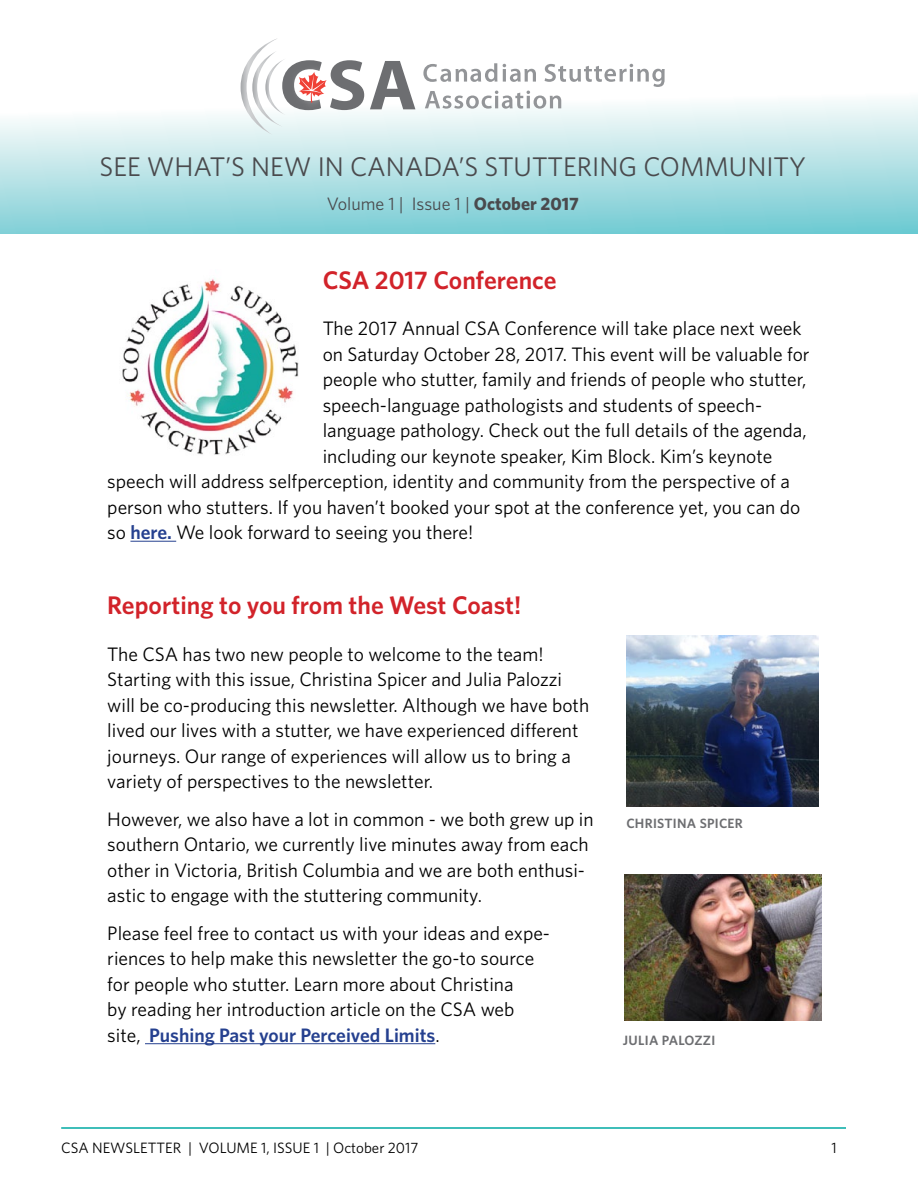
<style>
.page{position:relative;width:918px;height:1188px;background:#fff}
.page>*{position:absolute;margin:0;border:0;box-sizing:border-box;transform-origin:0 0}
.t1{font:27px "Whitney";color:#4a4a4d}
.t2{font:600 25.5px "Whitney";color:#d2232a}
.text{font:19.5px/25.5px "Whitney";color:#000}
.t3{font:18px "Whitney";color:#4a4a4d}
.t4{font:15px "Whitney";color:#000}
.t5{font:600 13.5px "Whitney";letter-spacing:.02em;color:#6d6e71}
.s1{font-weight:700}
.s2{font-weight:600;color:#25408f}
</style>
<div class="page">
<hr style="left:61px;top:1127px;width:785px;height:2px;background:#00a9a3">
<svg style="left:0;top:82px;width:917px;height:152px"></svg>
<svg style="left:370px;top:61px;width:45px;height:48px"></svg>
<svg style="left:423px;top:63px;width:242px;height:46px"></svg>
<svg style="left:241px;top:38px;width:123px;height:97px"></svg>
<hr style="left:130px;top:541px;width:46px;height:1px;background:#25408f">
<hr style="left:145px;top:1043px;width:290px;height:1px;background:#25408f">
<img style="left:122px;top:279px;width:177px;height:176px">
<img style="left:626px;top:635px;width:192px;height:171px">
<img style="left:625px;top:874px;width:197px;height:146px">
<p class="t1" style="left:100px;top:149px;width:708px">SEE WHAT’S NEW IN CANADA’S STUTTERING COMMUNITY</p>
<p class="t3" style="left:327px;top:191px;width:254px">Volume 1 | Issue 1 | <span class="s1">October 2017</span></p>
<p class="t2" style="left:323px;top:263px;width:235px">CSA 2017 Conference</p>
<p class="text" style="left:323px;top:315px;width:480px">The 2017 Annual CSA Conference will take place next week</p>
<p class="text" style="left:323px;top:341px;width:488px">on Saturday October 28, 2017. This event will be valuable for</p>
<p class="text" style="left:323px;top:366px;width:485px">people who stutter, family and friends of people who stutter,</p>
<p class="text" style="left:323px;top:392px;width:441px">speech-language pathologists and students of speech-</p>
<p class="text" style="left:323px;top:417px;width:486px">language pathology. Check out the full details of the agenda,</p>
<p class="text" style="left:323px;top:443px;width:451px">including our keynote speaker, Kim Block. Kim’s keynote</p>
<p class="text" style="left:107px;top:468px;width:684px">speech will address selfperception, identity and community from the perspective of a</p>
<p class="text" style="left:107px;top:494px;width:695px">person who stutters. If you haven’t booked your spot at the conference yet, you can do</p>
<p class="text" style="left:107px;top:519px;width:368px">so <span class="s2">here.</span> We look forward to seeing you there!</p>
<p class="t2" style="left:107px;top:588px;width:416px">Reporting to you from the West Coast!</p>
<p class="text" style="left:107px;top:641px;width:483px">The CSA has two new people to welcome to the team!<br>Starting with this issue, Christina Spicer and Julia Palozzi will be co-producing this newsletter. Although we have both lived our lives with a stutter, we have experienced different journeys. Our range of experiences will allow us to bring a variety of perspectives to the newsletter.</p>
<p class="text" style="left:107px;top:806px;width:488px">However, we also have a lot in common - we both grew up in southern Ontario, we currently live minutes away from each other in Victoria, British Columbia and we are both enthusi&shy;astic to engage with the stuttering community.</p>
<p class="text" style="left:107px;top:920px;width:444px">Please feel free to contact us with your ideas and expe&shy;riences to help make this newsletter the go-to source for people who stutter. Learn more about Christina<br>by reading her introduction article on the CSA web site, <span class="s2">Pushing Past your Perceived Limits</span>.</p>
<p class="t5" style="left:626px;top:814px;width:118px">CHRISTINA SPICER</p>
<p class="t5" style="left:623px;top:1031px;width:94px">JULIA PALOZZI</p>
<p class="t4" style="left:61px;top:1138px;width:359px">CSA NEWSLETTER | VOLUME 1, ISSUE 1 | October 2017</p>
<p class="t4" style="left:831px;top:1138px;width:7px">1</p>
</div>
